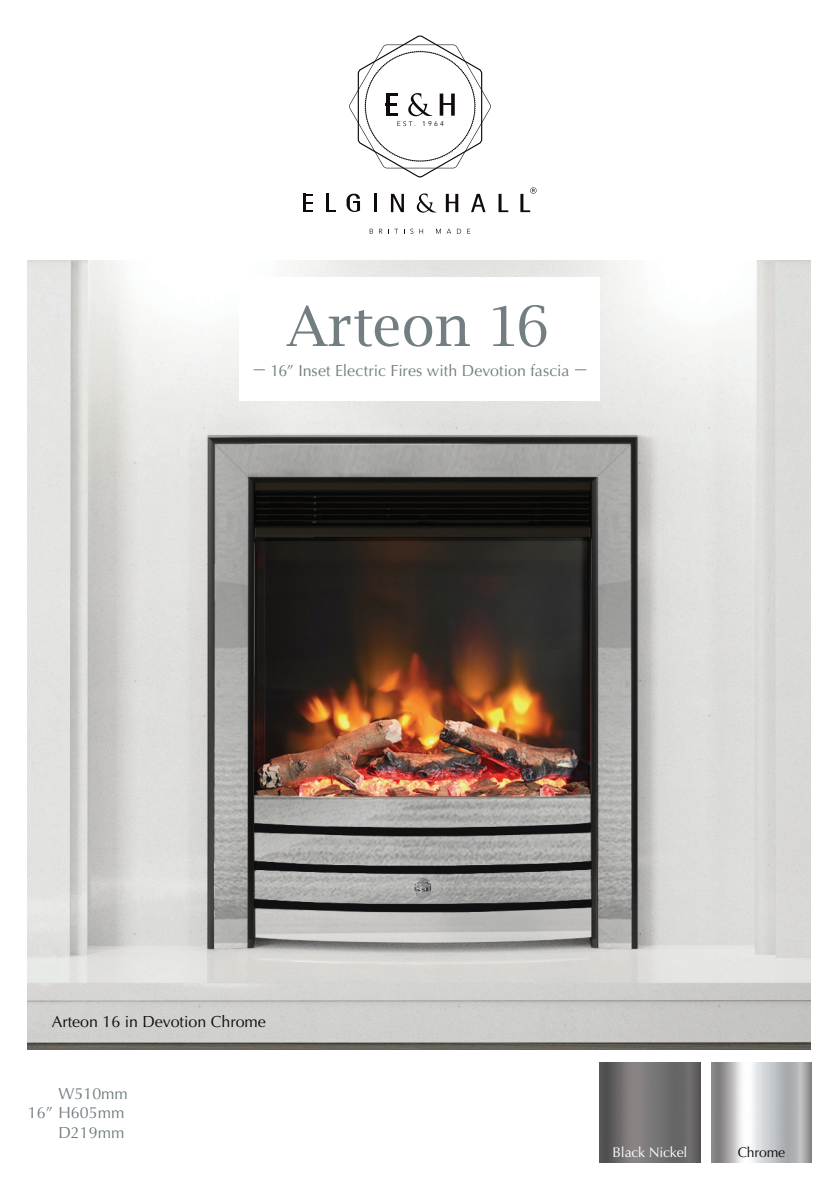
<style>
.page{position:relative;width:840px;height:1191px;background:#fff}
.page>*{position:absolute;margin:0;border:0;box-sizing:border-box;transform-origin:0 0}
.t1{font:60px "Lucida Bright EF";color:#727e82}
.t2{font:16px "Optima LT Std";color:#727e82}
.t3{font:16px "Optima LT Std";color:#110a0c}
.t4{font:14px "Optima LT Std";letter-spacing:-.01em;color:#fff}
.t5{font:14px "Optima LT Std";letter-spacing:-.01em;color:#110a0c}
.t6{font:6.8px "Avenir";color:#110a0c}
</style>
<div class="page">
<svg style="left:369px;top:229px;width:4px;height:5px"></svg>
<svg style="left:379px;top:229px;width:3px;height:5px"></svg>
<svg style="left:388px;top:229px;width:10px;height:5px"></svg>
<svg style="left:410px;top:229px;width:3px;height:5px"></svg>
<svg style="left:419px;top:229px;width:4px;height:5px"></svg>
<svg style="left:436px;top:229px;width:4px;height:5px"></svg>
<svg style="left:446px;top:229px;width:15px;height:5px"></svg>
<svg style="left:467px;top:229px;width:3px;height:5px"></svg>
<svg style="left:349px;top:35px;width:141px;height:142px"></svg>
<hr style="left:303px;top:194px;width:3px;height:18px;background:#110a0c">
<hr style="left:326px;top:194px;width:3px;height:18px;background:#110a0c">
<hr style="left:373px;top:194px;width:3px;height:18px;background:#110a0c">
<svg style="left:390px;top:194px;width:13px;height:18px"></svg>
<svg style="left:306px;top:194px;width:7px;height:2px"></svg>
<svg style="left:306px;top:210px;width:7px;height:2px"></svg>
<svg style="left:329px;top:210px;width:6px;height:2px"></svg>
<svg style="left:498px;top:194px;width:10px;height:18px"></svg>
<svg style="left:445px;top:194px;width:13px;height:18px"></svg>
<svg style="left:471px;top:194px;width:14px;height:18px"></svg>
<svg style="left:346px;top:194px;width:14px;height:18px"></svg>
<svg style="left:416px;top:193px;width:20px;height:20px"></svg>
<svg style="left:520px;top:187px;width:16px;height:25px"></svg>
<hr style="left:839px;top:0;width:1px;height:1191px;background:#727e82">
<img style="left:28px;top:261px;width:782px;height:788px">
<div style="left:239px;top:278px;width:361px;height:123px;background:#fff"></div>
<svg style="left:253px;top:369px;width:12px;height:1px"></svg>
<img style="left:711px;top:1062px;width:100px;height:100px">
<img style="left:599px;top:1062px;width:100px;height:100px">
<p class="t6" style="left:422px;top:120px;width:23px">1964</p>
<p class="t1" style="left:286px;top:295px;width:264px">Arteon 16</p>
<p class="t2" style="left:270px;top:361px;width:300px">16” Inset Electric Fires with Devotion fascia</p>
<p class="t3" style="left:52px;top:1012px;width:216px">Arteon 16 in Devotion Chrome</p>
<p class="t2" style="left:58px;top:1084px;width:71px">W510mm</p>
<p class="t2" style="left:28px;top:1103px;width:98px">16” H605mm</p>
<p class="t2" style="left:58px;top:1123px;width:67px">D219mm</p>
<p class="t4" style="left:612px;top:1144px;width:76px">Black Nickel</p>
<p class="t5" style="left:737px;top:1144px;width:49px">Chrome</p>
</div>
